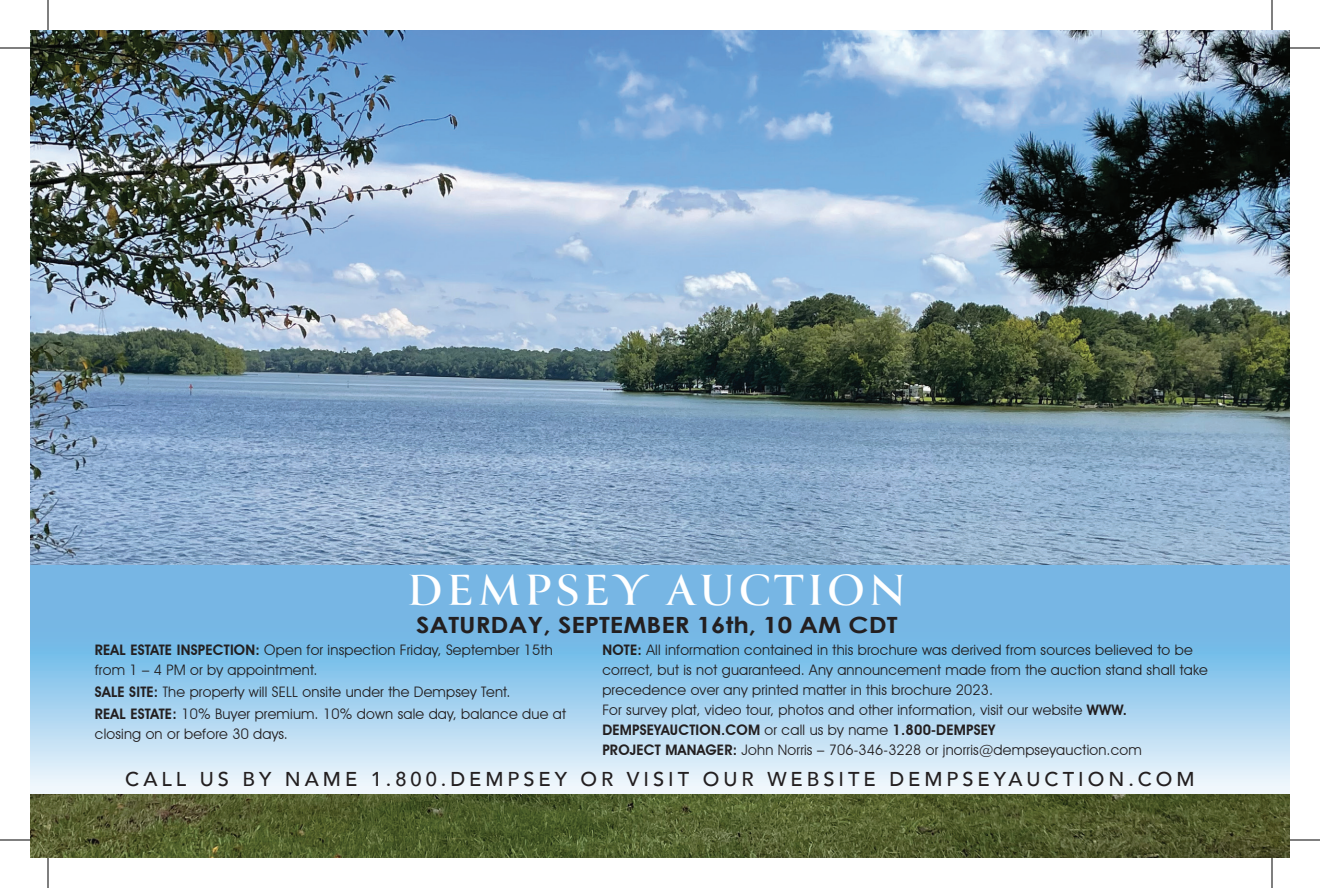
<style>
.page{position:relative;width:1320px;height:888px;background:#fff}
.page>*{position:absolute;margin:0;border:0;box-sizing:border-box;transform-origin:0 0}
.t1{font:700 48px "Canto Pen";letter-spacing:.075em;color:#fff}
.t2{font:700 22.4px "Century Gothic";color:#231f20;scale:1.15 1}
.t3{font:500 20px "Avenir";letter-spacing:.2em;color:#231f20}
.t4{font:14.4px/20px "Avant Garde IT Cby BT";letter-spacing:.015em;color:#231f20}
.s1{font-weight:600}
</style>
<div class="page">
<img style="left:30px;top:30px;width:1260px;height:828px">
<svg style="left:30px;top:566px;width:1260px;height:227px;background:#9ccced"></svg>
<hr style="left:0;top:48px;width:30px;height:1px;background:#000">
<hr style="left:1290px;top:48px;width:30px;height:1px;background:#000">
<hr style="left:0;top:840px;width:30px;height:1px;background:#000">
<hr style="left:1290px;top:840px;width:30px;height:1px;background:#000">
<hr style="left:48px;top:0;width:1px;height:30px;background:#000">
<hr style="left:48px;top:858px;width:1px;height:30px;background:#000">
<hr style="left:1272px;top:0;width:1px;height:30px;background:#000">
<hr style="left:1272px;top:858px;width:1px;height:30px;background:#000">
<p class="t1" style="left:407px;top:560px;width:501px">DEMPSEY AUCTION</p>
<p class="t2" style="left:416px;top:608px;width:420px">SATURDAY, SEPTEMBER 16th, 10 AM CDT</p>
<p class="t4" style="left:95px;top:640px;width:459px"><span class="s1">REAL ESTATE INSPECTION:</span> Open for inspection Friday, September 15th from 1 – 4 PM or by appointment.</p>
<p class="t4" style="left:95px;top:682px;width:417px"><span class="s1">SALE SITE:</span> The property will SELL onsite under the Dempsey Tent.</p>
<p class="t4" style="left:95px;top:704px;width:473px"><span class="s1">REAL ESTATE:</span> 10% Buyer premium. 10% down sale day, balance due at closing on or before 30 days.</p>
<p class="t4" style="left:602px;top:640px;width:607px"><span class="s1">NOTE:</span> All information contained in this brochure was derived from sources believed to be correct, but is not guaranteed. Any announcement made from the auction stand shall take precedence over any printed matter in this brochure 2023.</p>
<p class="t4" style="left:602px;top:700px;width:526px">For survey plat, video tour, photos and other information, visit our website <span class="s1">WWW.<br>DEMPSEYAUCTION.COM</span> or call us by name <span class="s1">1.800-DEMPSEY</span></p>
<p class="t4" style="left:602px;top:740px;width:541px"><span class="s1">PROJECT MANAGER:</span> John Norris – 706-346-3228 or jnorris@dempseyauction.com</p>
<p class="t3" style="left:125px;top:762px;width:1071px">CALL US BY NAME 1.800.DEMPSEY OR VISIT OUR WEBSITE DEMPSEYAUCTION.COM</p>
</div>
